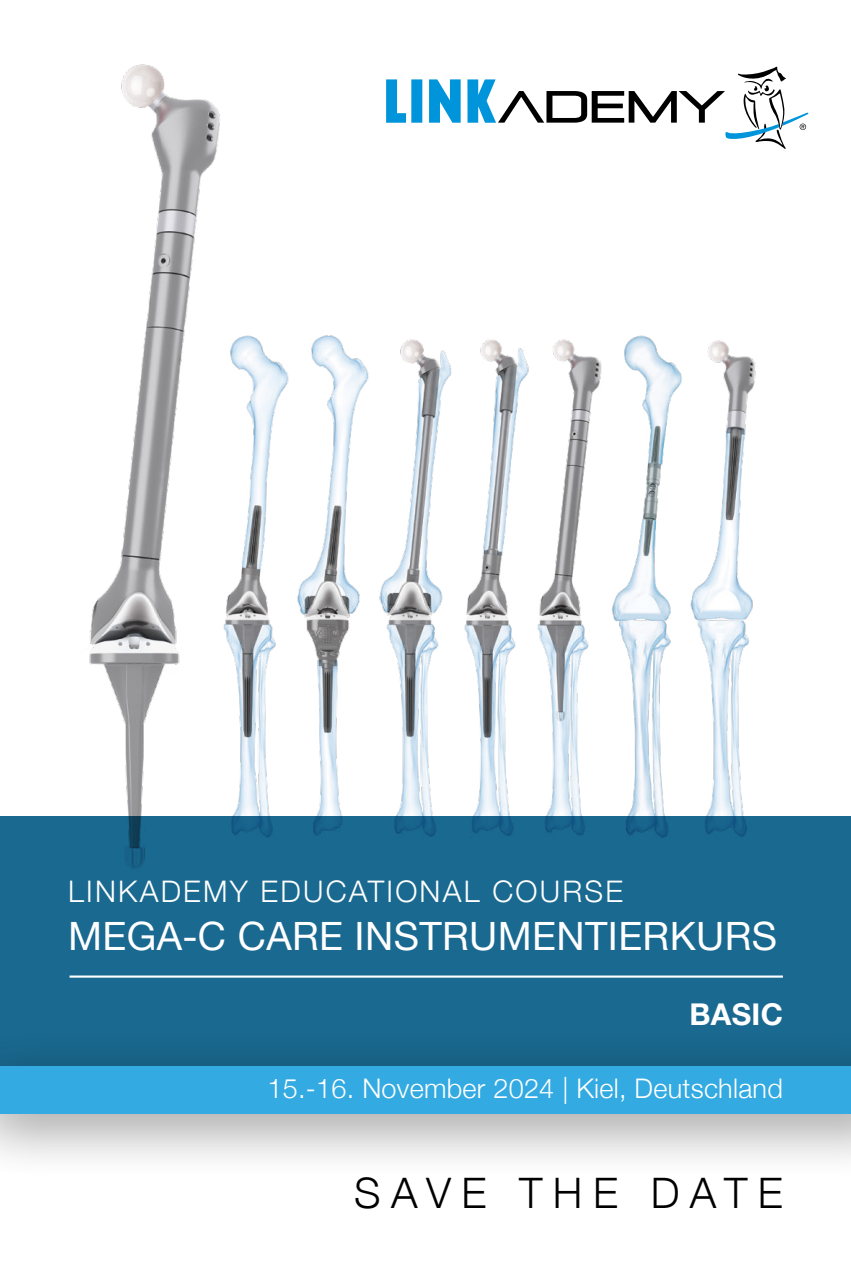
<style>
.page{position:relative;width:851px;height:1276px;background:#fff}
.page>*{position:absolute;margin:0;border:0;box-sizing:border-box;transform-origin:0 0}
.t1{font:300 42px "Helvetica Neue";letter-spacing:.25em;color:#000}
.t2{font:39px "Helvetica Neue";letter-spacing:.01em;color:#fff}
.t3{font:700 30px "Helvetica Neue";letter-spacing:.01em;color:#fff}
.t4{font:300 29.7px "Helvetica Neue";letter-spacing:.075em;color:#fff}
.t5{font:300 27px "Helvetica Neue";letter-spacing:.01em;color:#fff}
</style>
<div class="page">
<img style="left:89px;top:64px;width:720px;height:752px">
<div style="left:0;top:816px;width:850px;height:249px;background:#1a6990"></div>
<div style="left:0;top:1026px;width:850px;height:156px;background:#000;opacity:.5"></div>
<div style="left:0;top:1065px;width:850px;height:48px;background:#33aae1"></div>
<hr style="left:70px;top:975px;width:712px;height:2px;background:#fff">
<svg style="left:386px;top:79px;width:20px;height:44px"></svg>
<svg style="left:429px;top:79px;width:31px;height:44px"></svg>
<div style="left:411px;top:79px;width:11px;height:44px;background:#0095da"></div>
<svg style="left:467px;top:67px;width:341px;height:82px"></svg>
<p class="t4" style="left:68px;top:868px;width:556px">LINKADEMY EDUCATIONAL COURSE</p>
<h2 class="t2" style="left:68px;top:908px;width:710px">MEGA-C CARE INSTRUMENTIERKURS</h2>
<p class="t3" style="left:689px;top:991px;width:95px">BASIC</p>
<p class="t5" style="left:267px;top:1067px;width:516px">15.-16. November 2024 | Kiel, Deutschland</p>
<h1 class="t1" style="left:354px;top:1159px;width:430px">SAVE THE DATE</h1>
</div>
